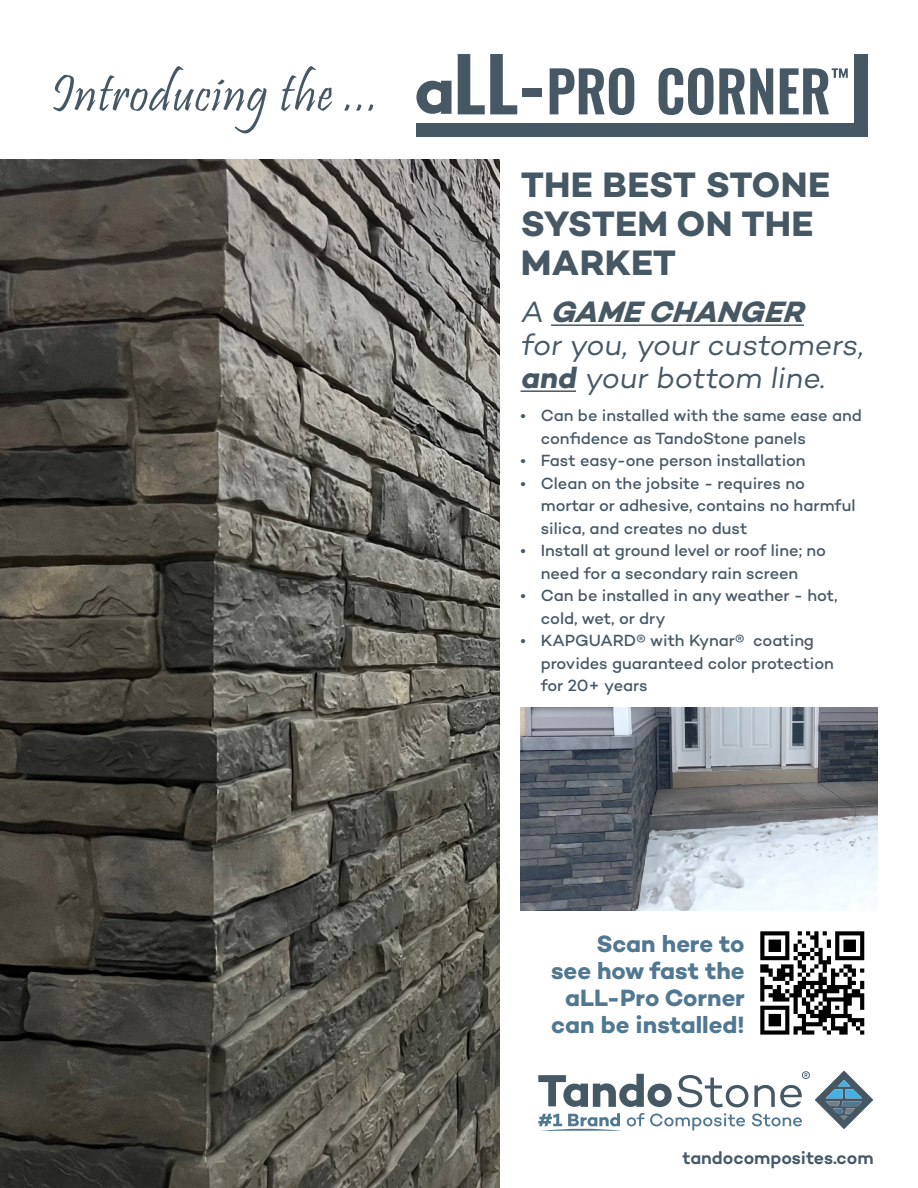
<style>
.page{position:relative;width:918px;height:1188px;background:#fff}
.page>*{position:absolute;margin:0;border:0;box-sizing:border-box;transform-origin:0 0}
.t1{font:54px "Pristina";letter-spacing:.02em;color:#475865}
.t2{font:700 36px/39px "Campton";letter-spacing:.005em;color:#475865}
.t3{font:30px/33px "Campton";color:#475865}
.t4{font:italic 700 30px "Campton";color:#475865}
.t5{font:700 24px/27px "Campton";color:#517891;text-align:right}
.t6{font:600 18px "Campton";color:#475865}
.t7{font:500 16.5px/22.5px "Campton";letter-spacing:-.005em;color:#475865}
.s1{font-weight:400;font-style:normal}
.s2{font-weight:700}
</style>
<div class="page">
<img style="left:0;top:160px;width:500px;height:1028px">
<hr style="left:551px;top:324px;width:253px;height:2px;background:#475865">
<hr style="left:521px;top:390px;width:55px;height:2px;background:#475865">
<img style="left:760px;top:931px;width:105px;height:104px">
<img style="left:521px;top:708px;width:357px;height:203px">
<svg style="left:458px;top:54px;width:59px;height:60px"></svg>
<div style="left:523px;top:89px;width:19px;height:8px;background:#475865"></div>
<svg style="left:550px;top:68px;width:84px;height:47px"></svg>
<svg style="left:659px;top:68px;width:54px;height:47px"></svg>
<svg style="left:719px;top:68px;width:54px;height:46px"></svg>
<svg style="left:780px;top:68px;width:68px;height:46px"></svg>
<svg style="left:416px;top:81px;width:36px;height:33px"></svg>
<div style="left:416px;top:124px;width:451px;height:13px;background:#475865"></div>
<div style="left:854px;top:54px;width:13px;height:80px;background:#475865"></div>
<svg style="left:538px;top:1070px;width:335px;height:61px"></svg>
<p class="t1" style="left:51px;top:63px;width:330px">Introducing the ...</p>
<p class="t2" style="left:521px;top:164px;width:311px">THE BEST STONE<br>SYSTEM ON THE<br>MARKET</p>
<p class="t4" style="left:521px;top:293px;width:290px"><span class="s1">A</span> GA ME CHA NGER</p>
<p class="t3" style="left:521px;top:328px;width:349px">for you, your customers, <span class="s2">and</span> your bottom line.</p>
<p class="t7" style="left:541px;top:404px;width:323px;text-indent:-20px">• Can be installed with the same ease and confidence as TandoStone panels</p>
<p class="t7" style="left:521px;top:449px;width:287px">• Fast easy-one person installation</p>
<p class="t7" style="left:541px;top:472px;width:316px;text-indent:-20px">• Clean on the jobsite - requires no mortar or adhesive, contains no harmful silica, and creates no dust</p>
<p class="t7" style="left:521px;top:539px;width:307px;text-align:center">• Install at ground level or roof line; no need for a secondary rain screen</p>
<p class="t7" style="left:541px;top:584px;width:298px;text-indent:-20px">• Can be installed in any weather - hot, cold, wet, or dry</p>
<p class="t7" style="left:541px;top:629px;width:295px;text-indent:-20px">• KAPGUARD® with Kynar® coating provides guaranteed color protection for 20+ years</p>
<p class="t5" style="left:551px;top:930px;width:195px">Scan here to see how fast the aLL-Pro Corner can be installed!</p>
<p class="t6" style="left:683px;top:1147px;width:193px">tandocomposites.com</p>
</div>
